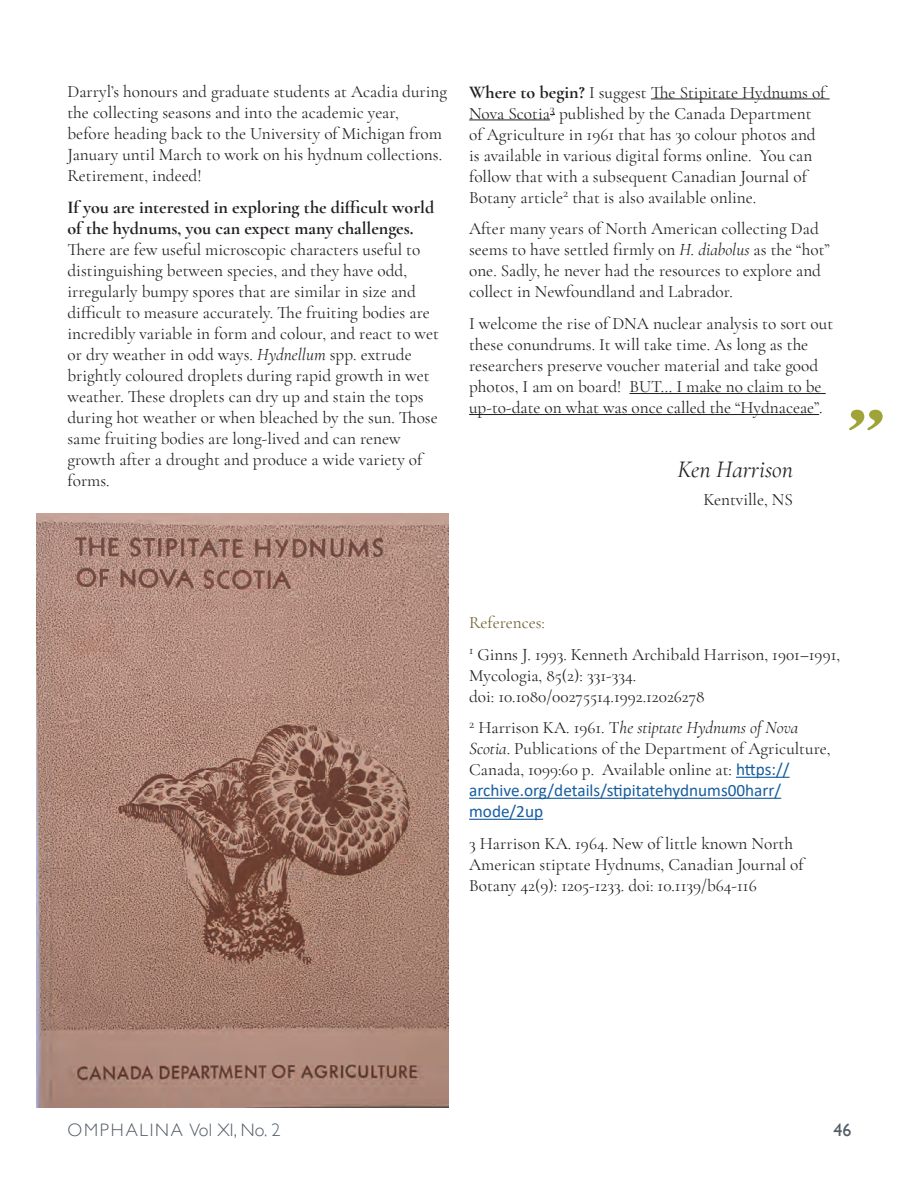
<style>
.page{position:relative;width:918px;height:1188px;background:#fff}
.page>*{position:absolute;margin:0;border:0;box-sizing:border-box;transform-origin:0 0}
.t1{font:90px "Bell MT Bold";color:#a0a438}
.t2{font:italic 24px "Cormorant Garamond";color:#231f20}
.t3{font:700 18px/21px "Cormorant Garamond";color:#231f20}
.t4{font:300 18px "Gill Sans";letter-spacing:.1em;color:#535c66}
.t5{font:18px "Gill Sans";color:#535c66}
.t6{font:17.25px/21px "Cormorant Garamond";color:#231f20}
.t7{font:17.25px/21px "Calibri";color:#175d9e}
.s1{font-style:italic}
.s2{font-weight:700;font-size:18px}
.s3{color:#706432}
.s4{font-family:"Calibri";color:#175d9e}
</style>
<div class="page">
<hr style="left:651px;top:98px;width:179px;height:1px;background:#231f20">
<hr style="left:469px;top:119px;width:81px;height:1px;background:#231f20">
<hr style="left:630px;top:393px;width:196px;height:1px;background:#231f20">
<hr style="left:469px;top:414px;width:350px;height:1px;background:#231f20">
<hr style="left:736px;top:777px;width:54px;height:1px;background:#175d9e">
<hr style="left:469px;top:798px;width:312px;height:1px;background:#175d9e">
<hr style="left:469px;top:819px;width:74px;height:1px;background:#175d9e">
<img style="left:37px;top:513px;width:412px;height:595px">
<p class="t6" style="left:68px;top:81px;width:381px">Darryl’s honours and graduate students at Acadia during the collecting seasons and into the academic year,<br>before heading back to the University of Michigan from January until March to work on his hydnum collections.<br>Retirement, indeed!</p>
<p class="t3" style="left:68px;top:196px;width:368px">If you are interested in exploring the difficult world of the hydnums, you can expect many challenges.</p>
<p class="t6" style="left:68px;top:239px;width:373px">There are few useful microscopic characters useful to distinguishing between species, and they have odd, irregularly bumpy spores that are similar in size and difficult to measure accurately. The fruiting bodies are incredibly variable in form and colour, and react to wet or dry weather in odd ways. <span class="s1">Hydnellum</span> spp. extrude brightly coloured droplets during rapid growth in wet weather. These droplets can dry up and stain the tops during hot weather or when bleached by the sun. Those same fruiting bodies are long-lived and can renew growth after a drought and produce a wide variety of forms.</p>
<p class="t6" style="left:469px;top:82px;width:358px"><span class="s2">Where to begin?</span> I suggest The Stipitate Hydnums of Nova Scotia<sup>3</sup> published by the Canada Department of Agriculture in 1961 that has 30 colour photos and is available in various digital forms online. You can follow that with a subsequent Canadian Journal of Botany article<sup>2</sup> that is also available online.</p>
<p class="t6" style="left:469px;top:218px;width:362px">After many years of North American collecting Dad seems to have settled firmly on <span class="s1">H. diabolus</span> as the “hot” one. Sadly, he never had the resources to explore and collect in Newfoundland and Labrador.</p>
<p class="t6" style="left:469px;top:313px;width:366px">I welcome the rise of DNA nuclear analysis to sort out these conundrums. It will take time. As long as the researchers preserve voucher material and take good photos, I am on board! BUT… I make no claim to be up-to-date on what was once called the “Hydnaceae”.</p>
<h2 class="t2" style="left:677px;top:455px;width:117px">Ken Harrison</h2>
<p class="t6" style="left:703px;top:489px;width:91px">Kentville, NS</p>
<h1 class="t1" style="left:847px;top:387px;width:39px">”</h1>
<p class="t6" style="left:469px;top:606px;width:373px;line-height:31.8px"><span class="s3">References:<br></span><sup>1</sup> Ginns J. 1993. Kenneth Archibald Harrison, 1901–1991,</p>
<p class="t6" style="left:469px;top:664px;width:237px">Mycologia, 85(2): 331-334.<br>doi: 10.1080/00275514.1992.12026278</p>
<p class="t6" style="left:469px;top:717px;width:363px"><sup>2</sup> Harrison KA. 1961. T<span class="s1">he stiptate Hydnums of Nova<br>Scotia</span>. Publications of the Department of Agriculture,<br>Canada, 1099:60 p. Available online at: <span class="s4">https://</span></p>
<p class="t7" style="left:469px;top:780px;width:314px">archive.org/details/stipitatehydnums00harr/ mode/2up</p>
<p class="t6" style="left:469px;top:833px;width:336px">3 Harrison KA. 1964. New of little known North<br>American stiptate Hydnums, Canadian Journal of<br>Botany 42(9): 1205-1233. doi: 10.1139/b64-116</p>
<p class="t4" style="left:68px;top:1119px;width:214px">OMPHALINA Vol XI, No. 2</p>
<p class="t5" style="left:833px;top:1119px;width:19px">46</p>
</div>
